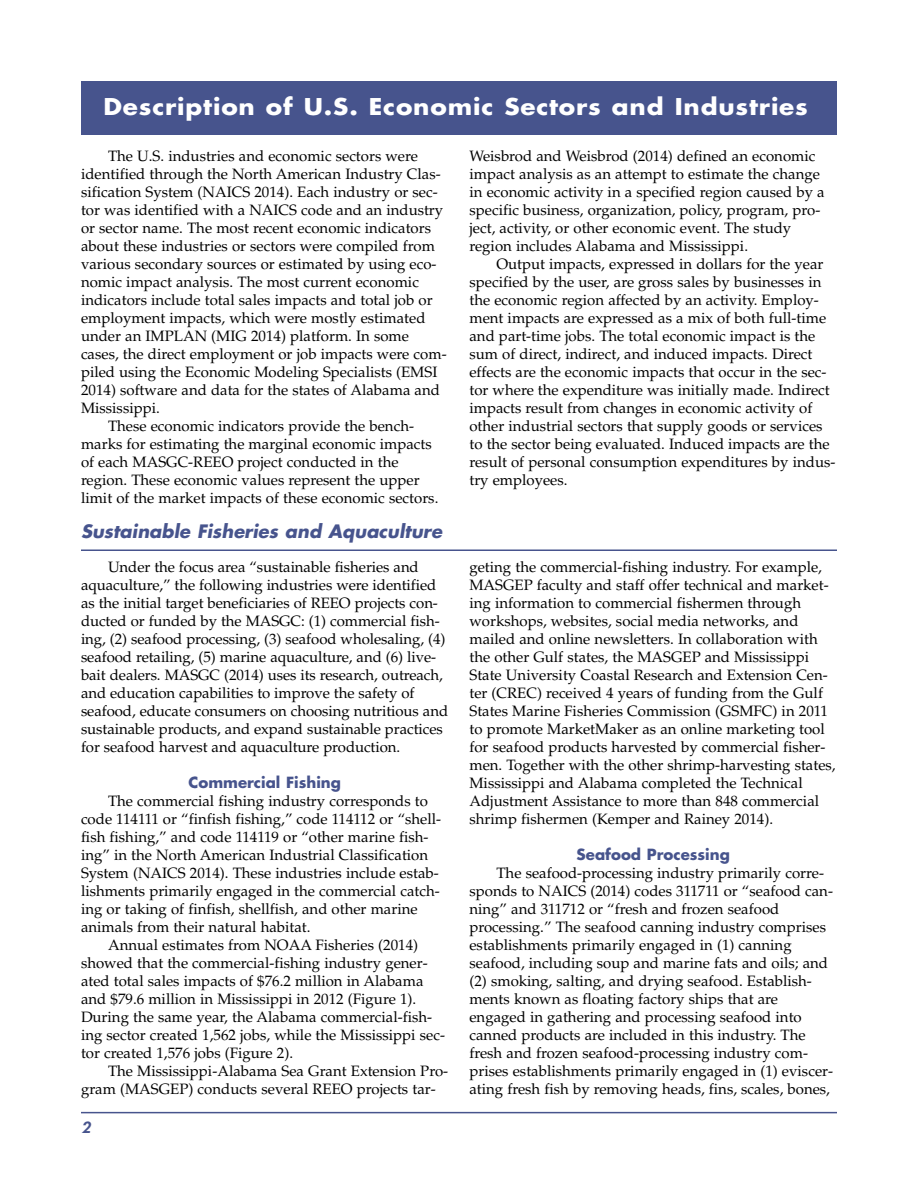
<style>
.page{position:relative;width:918px;height:1188px;background:#fff}
.page>*{position:absolute;margin:0;border:0;box-sizing:border-box;transform-origin:0 0}
.t1{font:700 22.5px "Futura Std";letter-spacing:.035em;color:#fff;scale:1.1 1}
.t2{font:italic 700 18px "Futura Std";color:#47548d}
.t3{font:15px/18px "Palatino LT Std";color:#000}
.t4{font:700 15px "Futura Std";color:#47548d}
.t5{font:italic 800 15px "Futura Std";color:#47548d;scale:1.05 1}
</style>
<div class="page">
<hr style="left:81px;top:1112px;width:756px;height:1px;background:#47548d">
<hr style="left:81px;top:549px;width:756px;height:2px;background:#47548d">
<div style="left:81px;top:81px;width:756px;height:54px;background:#47548d"></div>
<h1 class="t1" style="left:103px;top:97px;width:642px">Description of U.S. Economic Sectors and Industries</h1>
<p class="t3" style="left:108px;top:149px;width:312px">The U.S. industries and economic sectors were</p>
<p class="t3" style="left:81px;top:167px;width:361px">identified through the North American Industry Clas-</p>
<p class="t3" style="left:81px;top:185px;width:358px">sification System (NAICS 2014). Each industry or sec-</p>
<p class="t3" style="left:81px;top:203px;width:364px">tor was identified with a NAICS code and an industry</p>
<p class="t3" style="left:81px;top:221px;width:352px">or sector name. The most recent economic indicators</p>
<p class="t3" style="left:81px;top:239px;width:356px">about these industries or sectors were compiled from</p>
<p class="t3" style="left:81px;top:257px;width:357px">various secondary sources or estimated by using eco-</p>
<p class="t3" style="left:81px;top:275px;width:339px">nomic impact analysis. The most current economic</p>
<p class="t3" style="left:81px;top:293px;width:353px">indicators include total sales impacts and total job or</p>
<p class="t3" style="left:81px;top:311px;width:346px">employment impacts, which were mostly estimated</p>
<p class="t3" style="left:81px;top:329px;width:330px">under an IMPLAN (MIG 2014) platform. In some</p>
<p class="t3" style="left:81px;top:347px;width:367px">cases, the direct employment or job impacts were com-</p>
<p class="t3" style="left:81px;top:365px;width:358px">piled using the Economic Modeling Specialists (EMSI</p>
<p class="t3" style="left:81px;top:383px;width:361px">2014) software and data for the states of Alabama and</p>
<p class="t3" style="left:81px;top:401px;width:80px">Mississippi.</p>
<p class="t3" style="left:108px;top:419px;width:308px">These economic indicators provide the bench-</p>
<p class="t3" style="left:81px;top:437px;width:352px">marks for estimating the marginal economic impacts</p>
<p class="t3" style="left:81px;top:455px;width:319px">of each MASGC-REEO project conducted in the</p>
<p class="t3" style="left:81px;top:473px;width:340px">region. These economic values represent the upper</p>
<p class="t3" style="left:81px;top:491px;width:359px">limit of the market impacts of these economic sectors.</p>
<p class="t2" style="left:81px;top:523px;width:363px">Sustainable Fisheries and Aquaculture</p>
<p class="t3" style="left:81px;top:560px;width:369px;text-indent:27px">Under the focus area “sustainable fisheries and aquaculture,” the following industries were identified as the initial target beneficiaries of REEO projects con&shy;ducted or funded by the MASGC: (1) commercial fish&shy;ing, (2) seafood processing, (3) seafood wholesaling, (4) seafood retailing, (5) marine aquaculture, and (6) live&shy;bait dealers. MASGC (2014) uses its research, outreach, and education capabilities to improve the safety of seafood, educate consumers on choosing nutritious and sustainable products, and expand sustainable practices for seafood harvest and aquaculture production.</p>
<p class="t4" style="left:189px;top:776px;width:154px">Commercial Fishing</p>
<p class="t3" style="left:108px;top:794px;width:322px">The commercial fishing industry corresponds to</p>
<p class="t3" style="left:81px;top:812px;width:362px">code 114111 or “finfish fishing,” code 114112 or “shell-</p>
<p class="t3" style="left:81px;top:830px;width:349px">fish fishing,” and code 114119 or “other marine fish-</p>
<p class="t3" style="left:81px;top:848px;width:349px">ing” in the North American Industrial Classification</p>
<p class="t3" style="left:81px;top:866px;width:359px">System (NAICS 2014). These industries include estab-</p>
<p class="t3" style="left:81px;top:884px;width:360px">lishments primarily engaged in the commercial catch-</p>
<p class="t3" style="left:81px;top:902px;width:338px">ing or taking of finfish, shellfish, and other marine</p>
<p class="t3" style="left:81px;top:920px;width:231px">animals from their natural habitat.</p>
<p class="t3" style="left:108px;top:938px;width:312px">Annual estimates from NOAA Fisheries (2014)</p>
<p class="t3" style="left:81px;top:956px;width:348px">showed that the commercial-fishing industry gener-</p>
<p class="t3" style="left:81px;top:974px;width:344px">ated total sales impacts of $76.2 million in Alabama</p>
<p class="t3" style="left:81px;top:992px;width:337px">and $79.6 million in Mississippi in 2012 (Figure 1).</p>
<p class="t3" style="left:81px;top:1010px;width:353px">During the same year, the Alabama commercial-fish-</p>
<p class="t3" style="left:81px;top:1028px;width:366px">ing sector created 1,562 jobs, while the Mississippi sec-</p>
<p class="t3" style="left:81px;top:1046px;width:214px">tor created 1,576 jobs (Figure 2).</p>
<p class="t3" style="left:108px;top:1064px;width:342px">The Mississippi-Alabama Sea Grant Extension Pro-</p>
<p class="t3" style="left:81px;top:1082px;width:356px">gram (MASGEP) conducts several REEO projects tar-</p>
<p class="t5" style="left:81px;top:1121px;width:10px">2</p>
<p class="t3" style="left:469px;top:149px;width:357px">Weisbrod and Weisbrod (2014) defined an economic impact analysis as an attempt to estimate the change in economic activity in a specified region caused by a specific business, organization, policy, program, pro&shy;ject, activity, or other economic event. The study region includes Alabama and Mississippi.</p>
<p class="t3" style="left:469px;top:257px;width:367px;text-indent:27px">Output impacts, expressed in dollars for the year specified by the user, are gross sales by businesses in the economic region affected by an activity. Employ&shy;ment impacts are expressed as a mix of both full-time and part-time jobs. The total economic impact is the sum of direct, indirect, and induced impacts. Direct effects are the economic impacts that occur in the sec&shy;tor where the expenditure was initially made. Indirect impacts result from changes in economic activity of other industrial sectors that supply goods or services to the sector being evaluated. Induced impacts are the result of personal consumption expenditures by indus&shy;try employees.</p>
<p class="t3" style="left:469px;top:560px;width:368px">geting the commercial-fishing industry. For example, MASGEP faculty and staff offer technical and market&shy;ing information to commercial fishermen through workshops, websites, social media networks, and mailed and online newsletters. In collaboration with the other Gulf states, the MASGEP and Mississippi State University Coastal Research and Extension Cen&shy;ter (CREC) received 4 years of funding from the Gulf States Marine Fisheries Commission (GSMFC) in 2011 to promote MarketMaker as an online marketing tool for seafood products harvested by commercial fisher&shy;men. Together with the other shrimp-harvesting states, Mississippi and Alabama completed the Technical Adjustment Assistance to more than 848 commercial shrimp fishermen (Kemper and Rainey 2014).</p>
<p class="t4" style="left:577px;top:848px;width:155px">Seafood Processing</p>
<p class="t3" style="left:469px;top:866px;width:365px;text-indent:27px">The seafood-processing industry primarily corre&shy;sponds to NAICS (2014) codes 311711 or “seafood can&shy;ning” and 311712 or “fresh and frozen seafood processing.” The seafood canning industry comprises establishments primarily engaged in (1) canning seafood, including soup and marine fats and oils; and (2) smoking, salting, and drying seafood. Establish&shy;ments known as floating factory ships that are engaged in gathering and processing seafood into canned products are included in this industry. The fresh and frozen seafood-processing industry com&shy;prises establishments primarily engaged in (1) eviscer&shy;ating fresh fish by removing heads, fins, scales, bones,</p>
</div>
